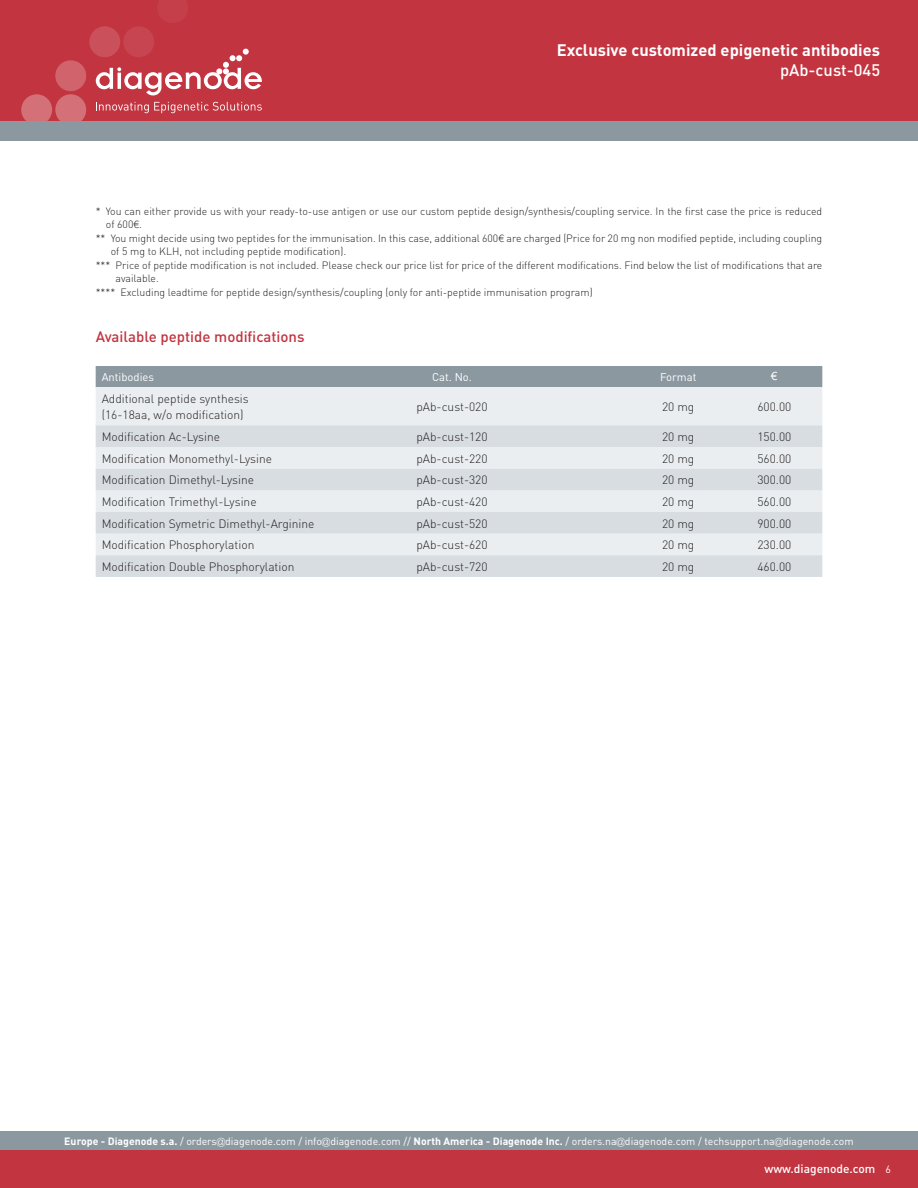
<style>
.page{position:relative;width:918px;height:1188px;background:#fff}
.page>*{position:absolute;margin:0;border:0;box-sizing:border-box;transform-origin:0 0}
.t1{font:700 16.5px "DIN";color:#fff}
.t2{font:500 16.5px "DIN";color:#fff}
.TITRE_03{font:500 15px "DIN";color:#c23440}
.TAB{font:300 12px "DIN";color:#231f20}
.t3{font:500 12px "DIN";color:#fff}
.TAB_ENTETE{font:11.25px "DIN";color:#fff}
.TAB_ENTETE-2{font:11.25px "Arial";color:#fff}
.Legende{font:300 10.5px/13.5px "DIN";color:#231f20}
.t4{font:10.5px "DIN";color:#fff}
.s1{font-family:"Gill Sans"}
.s2{font-weight:700}
.s3{font-family:"Gill Sans";font-weight:300}
.s4{font-weight:400;font-size:10.5px}
</style>
<div class="page">
<div style="left:0;top:1131px;width:918px;height:20px;background:#8b98a0"></div>
<div style="left:0;top:0;width:918px;height:121px;background:#c23440"></div>
<div style="left:55px;top:94px;width:31px;height:31px;background:#d47078;border-radius:50%"></div>
<div style="left:21px;top:94px;width:31px;height:31px;background:#d47078;border-radius:50%"></div>
<div style="left:55px;top:60px;width:31px;height:31px;background:#d0636c;border-radius:50%"></div>
<div style="left:89px;top:26px;width:31px;height:31px;background:#ca515b;border-radius:50%"></div>
<div style="left:123px;top:26px;width:31px;height:31px;background:#c74550;border-radius:50%"></div>
<svg style="left:158px;top:0;width:30px;height:23px"></svg>
<div style="left:0;top:121px;width:918px;height:20px;background:#8b98a0"></div>
<div style="left:0;top:1151px;width:918px;height:37px;background:#c23440"></div>
<svg style="left:96px;top:49px;width:166px;height:46px"></svg>
<svg style="left:96px;top:102px;width:166px;height:11px"></svg>
<div style="left:96px;top:366px;width:726px;height:21px;background:#8b98a0"></div>
<div style="left:96px;top:387px;width:726px;height:38px;background:#ebeef0"></div>
<svg style="left:96px;top:425px;width:726px;height:152px;background:#dfe4e7"></svg>
<h1 class="t1" style="left:557px;top:39px;width:325px">Exclusive customized epigenetic antibodies</h1>
<h1 class="t2" style="left:780px;top:60px;width:102px">pAb-cust-045</h1>
<p class="Legende" style="left:106px;top:204px;width:718px;text-indent:-10px">* You can either provide us with your ready-to-use antigen or use our custom peptide design/synthesis/coupling service. In the first case the price is reduced of 600<span class="s1">€</span>.</p>
<p class="Legende" style="left:111px;top:231px;width:713px;text-indent:-15px">** You might decide using two peptides for the immunisation. In this case, additional 600<span class="s1">€</span> are charged (Price for 20 mg non modified peptide, including coupling of 5 mg to KLH, not including peptide modification).</p>
<p class="Legende" style="left:116px;top:258px;width:708px;text-indent:-20px">*** Price of peptide modification is not included. Please check our price list for price of the different modifications. Find below the list of modifications that are available.</p>
<p class="Legende" style="left:96px;top:285px;width:499px">**** Excluding leadtime for peptide design/synthesis/coupling (only for anti-peptide immunisation program)</p>
<p class="TITRE_03" style="left:96px;top:327px;width:210px">Available peptide modifications</p>
<p class="TAB_ENTETE" style="left:102px;top:370px;width:54px">Antibodies</p>
<p class="TAB_ENTETE" style="left:432px;top:370px;width:41px">Cat. No.</p>
<p class="TAB_ENTETE" style="left:660px;top:370px;width:38px">Format</p>
<p class="TAB_ENTETE-2" style="left:771px;top:369px;width:8px">€</p>
<p class="TAB" style="left:102px;top:391px;width:149px">Additional peptide synthesis</p>
<p class="TAB" style="left:102px;top:408px;width:144px">(16-18aa, w/o modification)</p>
<p class="TAB" style="left:416px;top:399px;width:73px">pAb-cust-020</p>
<p class="TAB" style="left:662px;top:399px;width:34px">20 mg</p>
<p class="TAB" style="left:757px;top:399px;width:36px">600.00</p>
<p class="TAB" style="left:102px;top:429px;width:120px">Modification Ac-Lysine</p>
<p class="TAB" style="left:416px;top:429px;width:73px">pAb-cust-120</p>
<p class="TAB" style="left:662px;top:429px;width:34px">20 mg</p>
<p class="TAB" style="left:757px;top:429px;width:36px">150.00</p>
<p class="TAB" style="left:102px;top:451px;width:172px">Modification Monomethyl-Lysine</p>
<p class="TAB" style="left:416px;top:451px;width:73px">pAb-cust-220</p>
<p class="TAB" style="left:662px;top:451px;width:34px">20 mg</p>
<p class="TAB" style="left:757px;top:451px;width:36px">560.00</p>
<p class="TAB" style="left:102px;top:473px;width:154px">Modification Dimethyl-Lysine</p>
<p class="TAB" style="left:416px;top:473px;width:73px">pAb-cust-320</p>
<p class="TAB" style="left:662px;top:473px;width:34px">20 mg</p>
<p class="TAB" style="left:757px;top:473px;width:36px">300.00</p>
<p class="TAB" style="left:102px;top:494px;width:156px">Modification Trimethyl-Lysine</p>
<p class="TAB" style="left:416px;top:494px;width:73px">pAb-cust-420</p>
<p class="TAB" style="left:662px;top:494px;width:34px">20 mg</p>
<p class="TAB" style="left:757px;top:494px;width:36px">560.00</p>
<p class="TAB" style="left:102px;top:516px;width:214px">Modification Symetric Dimethyl-Arginine</p>
<p class="TAB" style="left:416px;top:516px;width:73px">pAb-cust-520</p>
<p class="TAB" style="left:662px;top:516px;width:34px">20 mg</p>
<p class="TAB" style="left:757px;top:516px;width:36px">900.00</p>
<p class="TAB" style="left:102px;top:538px;width:154px">Modification Phosphorylation</p>
<p class="TAB" style="left:416px;top:538px;width:73px">pAb-cust-620</p>
<p class="TAB" style="left:662px;top:538px;width:34px">20 mg</p>
<p class="TAB" style="left:757px;top:538px;width:36px">230.00</p>
<p class="TAB" style="left:102px;top:559px;width:194px">Modification Double Phosphorylation</p>
<p class="TAB" style="left:416px;top:559px;width:73px">pAb-cust-720</p>
<p class="TAB" style="left:662px;top:559px;width:34px">20 mg</p>
<p class="TAB" style="left:757px;top:559px;width:36px">460.00</p>
<p class="t4" style="left:64px;top:1134px;width:791px"><span class="s2">Europe - Diagenode s.a.</span> / orders<span class="s3">@</span>diagenode.com / info<span class="s3">@</span>diagenode.com // <span class="s2">North America - Diagenode Inc.</span> / orders.na<span class="s3">@</span>diagenode.com / techsupport.na<span class="s3">@</span>diagenode.com</p>
<p class="t3" style="left:764px;top:1161px;width:128px">www.diagenode.com <span class="s4">6</span></p>
</div>
